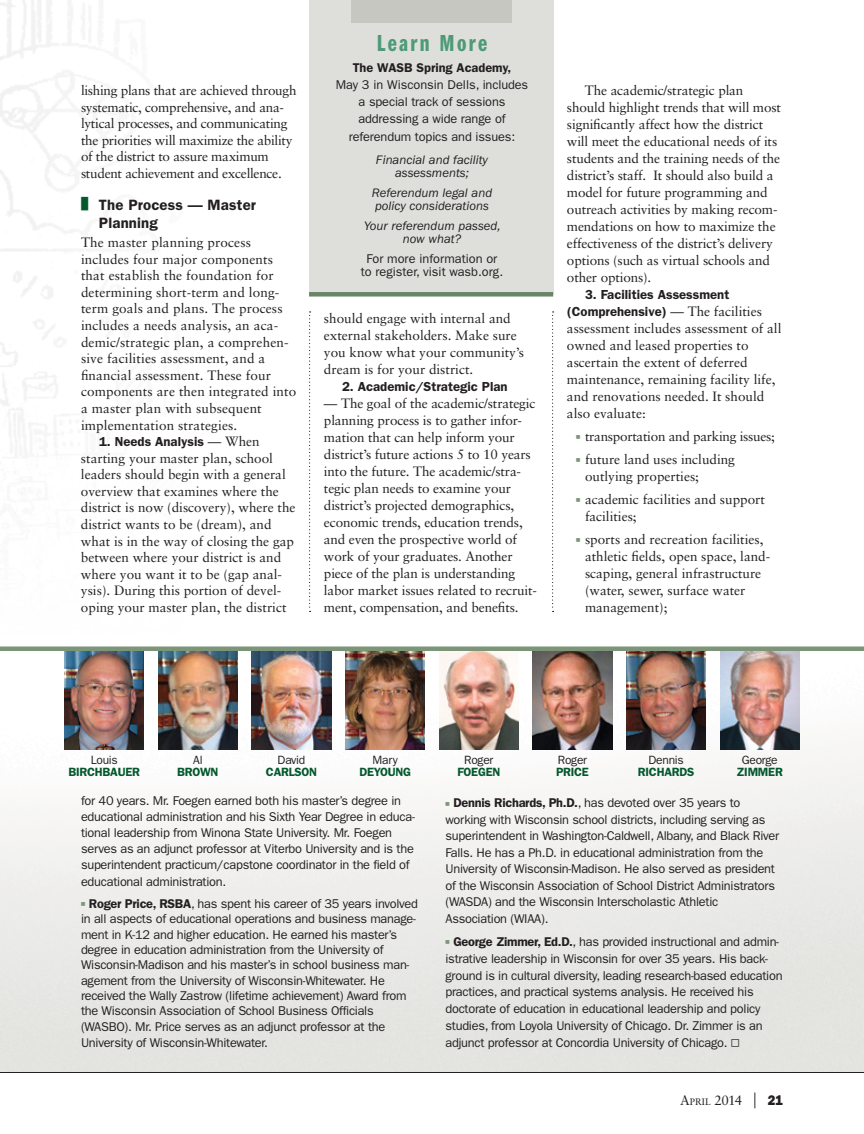
<style>
.page{position:relative;width:864px;height:1134px;background:#fff}
.page>*{position:absolute;margin:0;border:0;box-sizing:border-box;transform-origin:0 0}
.t1{font:24px "Franklin Gothic Demi Cmpr";letter-spacing:.1em;color:#4e9a77}
.t2{font:600 15px/18.1px "Franklin Gothic";letter-spacing:.01em;color:#231f20}
.t3{font:13.5px/17px "Sabon";color:#231f20}
.t4{font:13.5px/16.6px "Sabon";letter-spacing:-.02em;color:#231f20}
.t5{font:13.5px "Sabon";color:#231f20}
.t6{font:600 13.2px/17px "Franklin Gothic";color:#231f20}
.t7{font:12.75px/15.3px "Franklin Gothic";letter-spacing:-.02em;color:#231f20}
.t8{font:italic 12.75px/13.5px "Franklin Gothic";color:#231f20;text-align:center}
.t9{font:12.75px/13.5px "Franklin Gothic";color:#231f20;text-align:center}
.t10{font:600 12.75px "Franklin Gothic";color:#231f20}
.t11{font:600 12px "Franklin Gothic";letter-spacing:-.02em;color:#04582d}
.t12{font:12px "Franklin Gothic";letter-spacing:-.02em;color:#231f20}
.s1{font-weight:800;font-size:13.5px;color:#04582d}
.s2{font-family:"Sabon";font-weight:400;font-size:13.5px}
.s3{font-family:"Universal Newswith Comm Pi";font-size:15px;color:#7c9579}
.s4{font-weight:600}
.s5{font-family:"Universal Newswith Comm Pi";font-size:15px}
.s6{font-size:9.45px}
.s7{font-size:20.25px}
.s8{font-family:"Franklin Gothic";font-weight:800;font-size:14.1px}
</style>
<div class="page">
<div style="left:309px;top:0;width:244px;height:294px;background:#dedfdb"></div>
<div style="left:351px;top:0;width:160px;height:22px;background:#c5c7c0"></div>
<img style="left:0;top:651px;width:864px;height:421px">
<img style="left:64px;top:651px;width:80px;height:99px">
<img style="left:439px;top:651px;width:80px;height:99px">
<img style="left:252px;top:651px;width:79px;height:99px">
<img style="left:626px;top:651px;width:80px;height:99px">
<img style="left:158px;top:651px;width:80px;height:99px">
<img style="left:533px;top:651px;width:79px;height:99px">
<img style="left:345px;top:651px;width:80px;height:99px">
<img style="left:720px;top:651px;width:80px;height:99px">
<div style="left:0;top:646px;width:864px;height:5px;background:#7c9579"></div>
<div style="left:309px;top:292px;width:244px;height:5px;background:#688667"></div>
<svg style="left:552px;top:311px;width:2px;height:301px"></svg>
<svg style="left:309px;top:311px;width:2px;height:301px"></svg>
<hr style="left:0;top:1072px;width:864px;height:1px;background:#231f20">
<p class="t4" style="left:81px;top:82px;width:217px">lishing plans that are achieved through systematic, comprehensive, and ana&shy;lytical processes, and communicating the priorities will maximize the ability of the district to assure maximum student achievement and excellence.</p>
<p class="t2" style="left:99px;top:195px;width:159px;text-indent:-21px"><span class="s1">|</span> The Process — Master<br>Planning</p>
<p class="t3" style="left:81px;top:234px;width:217px">The master planning process includes four major components that establish the foundation for determining short-term and long&shy;term goals and plans. The process includes a needs analysis, an aca&shy;demic/strategic plan, a comprehen&shy;sive facilities assessment, and a financial assessment. These four components are then integrated into a master plan with subsequent implementation strategies.</p>
<p class="t6" style="left:99px;top:433px;width:162px">1. Needs Analysis <span class="s2">— When</span></p>
<p class="t3" style="left:81px;top:450px;width:216px">starting your master plan, school leaders should begin with a general overview that examines where the district is now (discovery), where the district wants to be (dream), and what is in the way of closing the gap between where your district is and where you want it to be (gap anal&shy;ysis). During this portion of devel&shy;oping your master plan, the district</p>
<h1 class="t1" style="left:377px;top:30px;width:112px">Learn More</h1>
<p class="t10" style="left:353px;top:60px;width:160px">The WASB Spring Academy,</p>
<p class="t7" style="left:336px;top:76px;width:194px;line-height:17.2px;text-align:center">May 3 in Wisconsin Dells, includes a special track of sessions addressing a wide range of referendum topics and issues:</p>
<p class="t8" style="left:376px;top:153px;width:114px">Financial and facility assessments;</p>
<p class="t8" style="left:372px;top:186px;width:122px;text-align:left">Referendum legal and policy considerations</p>
<p class="t8" style="left:364px;top:219px;width:138px">Your referendum passed, now what?</p>
<p class="t9" style="left:361px;top:252px;width:144px">For more information or to register, visit wasb.org.</p>
<p class="t3" style="left:324px;top:310px;width:202px">should engage with internal and external stakeholders. Make sure you know what your community’s dream is for your district.</p>
<p class="t6" style="left:342px;top:378px;width:167px">2. Academic/Strategic Plan</p>
<p class="t3" style="left:324px;top:395px;width:215px">— The goal of the academic/strategic planning process is to gather infor&shy;mation that can help inform your district’s future actions 5 to 10 years into the future. The academic/stra&shy;tegic plan needs to examine your district’s projected demographics, economic trends, education trends, and even the prospective world of work of your graduates. Another piece of the plan is understanding labor market issues related to recruit&shy;ment, compensation, and benefits.</p>
<p class="t3" style="left:567px;top:82px;width:216px;text-indent:18px">The academic/strategic plan should highlight trends that will most significantly affect how the district will meet the educational needs of its students and the training needs of the district’s staff. It should also build a model for future programming and outreach activities by making recom&shy;mendations on how to maximize the effectiveness of the district’s delivery options (such as virtual schools and other options).</p>
<p class="t6" style="left:567px;top:286px;width:196px;text-indent:18px">3. Facilities Assessment (Comprehensive) <span class="s2">— The facilities</span></p>
<p class="t3" style="left:567px;top:320px;width:216px">assessment includes assessment of all owned and leased properties to ascertain the extent of deferred maintenance, remaining facility life, and renovations needed. It should also evaluate:</p>
<p class="t4" style="left:576px;top:425px;width:200px;line-height:23px"><span class="s3">b</span> transportation and parking issues; <span class="s3">b</span> future land uses including</p>
<p class="t3" style="left:576px;top:465px;width:191px;line-height:23px;text-indent:9px">outlying properties;<br><span class="s3">b</span> academic facilities and support</p>
<p class="t3" style="left:576px;top:505px;width:189px;line-height:23px;text-indent:9px">facilities;<br><span class="s3">b</span> sports and recreation facilities,</p>
<p class="t3" style="left:585px;top:548px;width:187px">athletic fields, open space, land&shy;scaping, general infrastructure (water, sewer, surface water management);</p>
<p class="t12" style="left:91px;top:753px;width:29px">Louis</p>
<p class="t11" style="left:68px;top:764px;width:73px">BIRCHBAUER</p>
<p class="t12" style="left:193px;top:753px;width:11px">Al</p>
<p class="t11" style="left:177px;top:764px;width:43px">BROWN</p>
<p class="t12" style="left:278px;top:753px;width:29px">David</p>
<p class="t11" style="left:266px;top:764px;width:53px">CARLSON</p>
<p class="t12" style="left:373px;top:753px;width:27px">Mary</p>
<p class="t11" style="left:359px;top:764px;width:53px">DEYOUNG</p>
<p class="t12" style="left:464px;top:753px;width:31px">Roger</p>
<p class="t11" style="left:457px;top:764px;width:44px">FOEGEN</p>
<p class="t12" style="left:558px;top:753px;width:31px">Roger</p>
<p class="t11" style="left:556px;top:764px;width:34px">PRICE</p>
<p class="t12" style="left:649px;top:753px;width:37px">Dennis</p>
<p class="t11" style="left:638px;top:764px;width:58px">RICHARDS</p>
<p class="t12" style="left:742px;top:753px;width:37px">George</p>
<p class="t11" style="left:737px;top:764px;width:48px">ZIMMER</p>
<p class="t7" style="left:81px;top:793px;width:335px;line-height:16.2px">for 40 years. Mr. Foegen earned both his master’s degree in educational administration and his Sixth Year Degree in educa&shy;tional leadership from Winona State University. Mr. Foegen serves as an adjunct professor at Viterbo University and is the superintendent practicum/capstone coordinator in the field of educational administration.</p>
<p class="t7" style="left:81px;top:896px;width:339px"><span class="s3">b</span> <span class="s4">Roger Price, RSBA</span>, has spent his career of 35 years involved in all aspects of educational operations and business manage&shy;ment in K-12 and higher education. He earned his master’s degree in education administration from the University of Wisconsin-Madison and his master’s in school business man&shy;agement from the University of Wisconsin-Whitewater. He received the Wally Zastrow (lifetime achievement) Award from the Wisconsin Association of School Business Officials (WASBO). Mr. Price serves as an adjunct professor at the</p>
<p class="t7" style="left:81px;top:1035px;width:188px">University of Wisconsin-Whitewater.</p>
<p class="t7" style="left:446px;top:795px;width:335px;line-height:16.5px"><span class="s3">b</span> <span class="s4">Dennis Richards, Ph.D.</span>, has devoted over 35 years to working with Wisconsin school districts, including serving as superintendent in Washington-Caldwell, Albany, and Black River Falls. He has a Ph.D. in educational administration from the University of Wisconsin-Madison. He also served as president of the Wisconsin Association of School District Administrators (WASDA) and the Wisconsin Interscholastic Athletic Association (WIAA).</p>
<p class="t7" style="left:446px;top:933px;width:339px;line-height:17px"><span class="s3">b</span> <span class="s4">George Zimmer, Ed.D.</span>, has provided instructional and admin&shy;istrative leadership in Wisconsin for over 35 years. His back&shy;ground is in cultural diversity, leading research-based education practices, and practical systems analysis. He received his doctorate of education in educational leadership and policy studies, from Loyola University of Chicago. Dr. Zimmer is an adjunct professor at Concordia University of Chicago. <span class="s5">N</span></p>
<p class="t5" style="left:680px;top:1093px;width:104px">A<span class="s6">pril</span> 2014 <span class="s7">|</span> <span class="s8">21</span></p>
</div>
